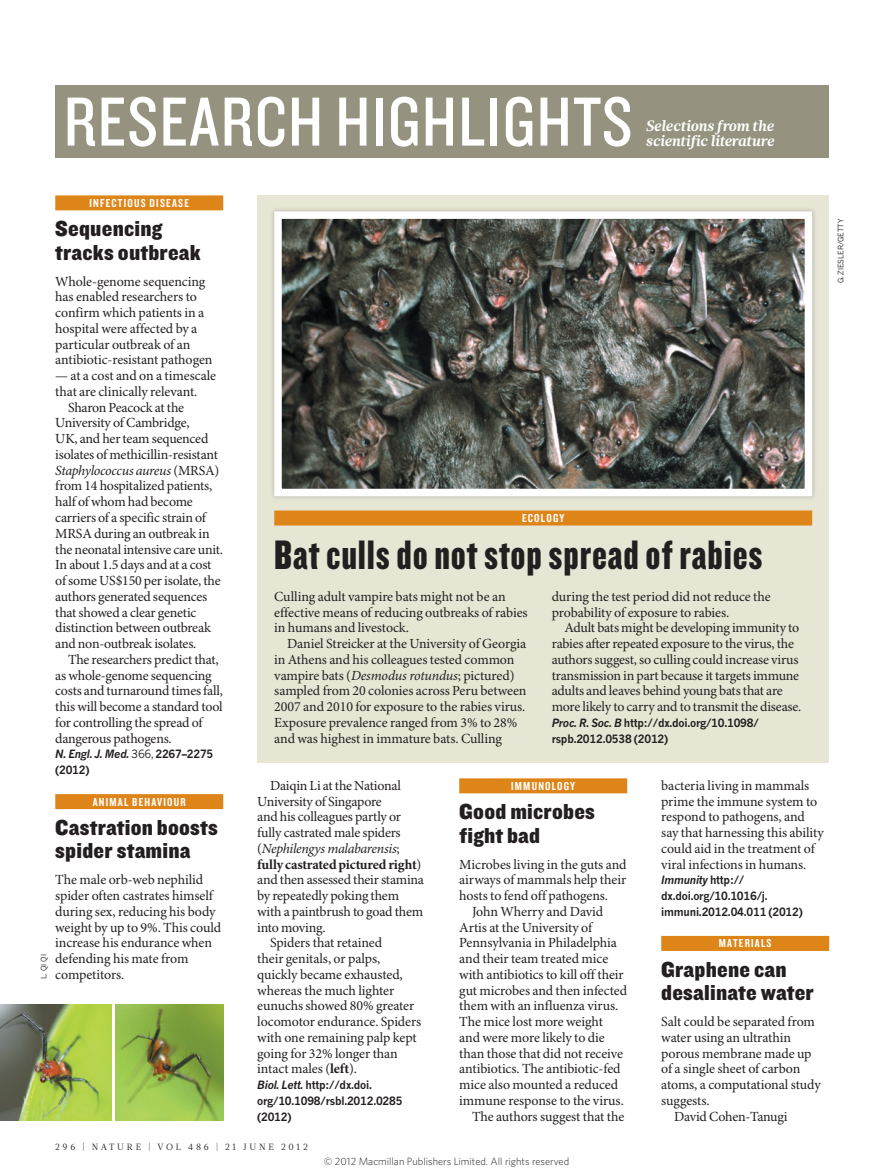
<style>
.page{position:relative;width:893px;height:1174px;background:#fff}
.page>*{position:absolute;margin:0;border:0;box-sizing:border-box;transform-origin:0 0}
.SECTION_HEADING_BOXE{font:72px "Knockout 29 Junior Ltweight";letter-spacing:.02em;color:#fff}
.BRIEFS_BOX_HEAD{font:42.75px "Knockout 69 Full Liteweight";letter-spacing:.02em;color:#231f20}
.RES_HIGH_HEAD_15{font:22.5px/23.7px "Knockout 71 Full Middlewt";letter-spacing:.01em;color:#231f20}
.t1{font:italic 700 15px/15px "Glosa Math";letter-spacing:-.005em;color:#fff}
.BODY_TEXT_R_L_INDENT{font:13.95px/15.8px "Minion Pro";letter-spacing:-.015em;color:#231f20}
.BODY_TEXT_R_L_1ST_PA{font:13.95px/15.8px "Minion Pro";letter-spacing:-.005em;color:#231f20}
.BRIEFS_SUBJECT_STRAP{font:12px "Knockout 49 Liteweight";letter-spacing:.1em;color:#fff}
.BRIEFS_PAPER{font:700 11.25px/15.8px "News Gothic MTOT";letter-spacing:-.02em;color:#231f20;scale:.95 1}
.t2{font:300 10.5px "Whitney";color:#231f20}
.t3{font:9px "Glosa Math";letter-spacing:.3em;color:#231f20}
.PIC_CREDIT{font:7.5px "News Gothic MTOT";color:#231f20}
.s1{font-style:italic}
.s2{font-weight:400}
.s3{font-weight:700}
</style>
<div class="page">
<div style="left:257px;top:195px;width:572px;height:567px;background:#e7e5d4"></div>
<div style="left:269px;top:207px;width:547px;height:293px;background:#d9d8c8"></div>
<img style="left:283px;top:220px;width:520px;height:267px">
<div style="left:274px;top:211px;width:538px;height:285px;border:8px solid #fff"></div>
<div style="left:274px;top:510px;width:538px;height:15px;background:#dd8519"></div>
<img style="left:116px;top:1004px;width:107px;height:116px">
<img style="left:0;top:1004px;width:112px;height:116px">
<div style="left:55px;top:794px;width:168px;height:15px;background:#dd8519"></div>
<div style="left:459px;top:778px;width:168px;height:15px;background:#dd8519"></div>
<div style="left:661px;top:936px;width:168px;height:15px;background:#dd8519"></div>
<div style="left:55px;top:195px;width:168px;height:15px;background:#dd8519"></div>
<div style="left:55px;top:85px;width:774px;height:72px;background:#95937f"></div>
<p class="SECTION_HEADING_BOXE" style="left:64px;top:75px;width:570px">RESEARCH HIGHLIGHTS</p>
<p class="t1" style="left:646px;top:118px;width:130px">Selections from the scientific literature</p>
<p class="BRIEFS_SUBJECT_STRAP" style="left:90px;top:195px;width:101px">INFECTIOUS DISEASE</p>
<p class="RES_HIGH_HEAD_15" style="left:55px;top:216px;width:147px">Sequencing tracks outbreak</p>
<p class="BODY_TEXT_R_L_1ST_PA" style="left:55px;top:274px;width:159px">Whole-genome sequencing has enabled researchers to confirm which patients in a hospital were affected by a particular outbreak of an antibiotic-resistant pathogen</p>
<p class="BODY_TEXT_R_L_1ST_PA" style="left:55px;top:368px;width:162px">— at a cost and on a timescale that are clinically relevant.</p>
<p class="BODY_TEXT_R_L_INDENT" style="left:55px;top:400px;width:169px;text-indent:13px">Sharon Peacock at the<br>University of Cambridge,<br>UK, and her team sequenced isolates of methicillin-resistant<br><span class="s1">Staphylococcus aureus</span> (MRSA) from 14 hospitalized patients, half of whom had become carriers of a specific strain of<br>MRSA during an outbreak in the neonatal intensive care unit.<br>In about 1.5 days and at a cost of some US$150 per isolate, the authors generated sequences that showed a clear genetic distinction between outbreak and non-outbreak isolates.</p>
<p class="BODY_TEXT_R_L_INDENT" style="left:55px;top:652px;width:169px;text-indent:13px">The researchers predict that, as whole-genome sequencing costs and turnaround times fall, this will become a standard tool for controlling the spread of dangerous pathogens.</p>
<p class="BRIEFS_PAPER" style="left:55px;top:746px;width:168px"><span class="s1">N. Engl. J. Med.</span> <span class="s2">366,</span> 2267–2275 (2012)</p>
<p class="BRIEFS_SUBJECT_STRAP" style="left:93px;top:794px;width:94px">ANIMAL BEHAVIOUR</p>
<p class="RES_HIGH_HEAD_15" style="left:55px;top:814px;width:164px">Castration boosts spider stamina</p>
<p class="BODY_TEXT_R_L_1ST_PA" style="left:55px;top:872px;width:167px">The male orb-web nephilid spider often castrates himself during sex, reducing his body weight by up to 9%. This could increase his endurance when defending his mate from competitors.</p>
<p class="PIC_CREDIT" style="left:39px;top:979px;width:26px;rotate:-90deg">L. QI QI</p>
<p class="BRIEFS_SUBJECT_STRAP" style="left:522px;top:510px;width:44px">ECOLOGY</p>
<p class="BRIEFS_BOX_HEAD" style="left:274px;top:528px;width:490px">Bat culls do not stop spread of rabies</p>
<p class="BODY_TEXT_R_L_1ST_PA" style="left:274px;top:589px;width:255px">Culling adult vampire bats might not be an effective means of reducing outbreaks of rabies in humans and livestock.</p>
<p class="BODY_TEXT_R_L_INDENT" style="left:274px;top:636px;width:254px;text-indent:13px">Daniel Streicker at the University of Georgia in Athens and his colleagues tested common vampire bats (<span class="s1">Desmodus rotundus</span>; pictured) sampled from 20 colonies across Peru between 2007 and 2010 for exposure to the rabies virus.<br>Exposure prevalence ranged from 3% to 28% and was highest in immature bats. Culling</p>
<p class="BODY_TEXT_R_L_INDENT" style="left:552px;top:589px;width:220px">during the test period did not reduce the probability of exposure to rabies.</p>
<p class="BODY_TEXT_R_L_INDENT" style="left:552px;top:620px;width:251px;text-indent:13px">Adult bats might be developing immunity to rabies after repeated exposure to the virus, the authors suggest, so culling could increase virus transmission in part because it targets immune adults and leaves behind young bats that are more likely to carry and to transmit the disease.</p>
<p class="BRIEFS_PAPER" style="left:552px;top:714px;width:220px"><span class="s1">Proc. R. Soc. B</span> http://dx.doi.org/10.1098/ rspb.2012.0538 (2012)</p>
<p class="BODY_TEXT_R_L_INDENT" style="left:257px;top:778px;width:168px;text-indent:13px">Daiqin Li at the National<br>University of Singapore<br>and his colleagues partly or fully castrated male spiders (<span class="s1">Nephilengys malabarensis</span>; <span class="s3">fully castrated pictured right</span>) and then assessed their stamina by repeatedly poking them with a paintbrush to goad them into moving.</p>
<p class="BODY_TEXT_R_L_INDENT" style="left:257px;top:935px;width:165px;text-indent:13px">Spiders that retained<br>their genitals, or palps, quickly became exhausted, whereas the much lighter eunuchs showed 80% greater locomotor endurance. Spiders with one remaining palp kept going for 32% longer than intact males (<span class="s3">left</span>).</p>
<p class="BRIEFS_PAPER" style="left:257px;top:1077px;width:154px"><span class="s1">Biol. Lett.</span> http://dx.doi. org/10.1098/rsbl.2012.0285 (2012)</p>
<p class="BRIEFS_SUBJECT_STRAP" style="left:511px;top:778px;width:66px">IMMUNOLOGY</p>
<p class="RES_HIGH_HEAD_15" style="left:459px;top:798px;width:137px">Good microbes fight bad</p>
<p class="BODY_TEXT_R_L_1ST_PA" style="left:459px;top:857px;width:169px;text-align:justify">Microbes living in the guts and airways of mammals help their hosts to fend off pathogens.</p>
<p class="BODY_TEXT_R_L_INDENT" style="left:459px;top:904px;width:169px;text-indent:13px">John Wherry and David<br>Artis at the University of<br>Pennsylvania in Philadelphia and their team treated mice with antibiotics to kill off their gut microbes and then infected them with an influenza virus.<br>The mice lost more weight and were more likely to die than those that did not receive antibiotics. The antibiotic-fed mice also mounted a reduced immune response to the virus.</p>
<p class="BODY_TEXT_R_L_INDENT" style="left:472px;top:1109px;width:154px">The authors suggest that the</p>
<p class="BODY_TEXT_R_L_INDENT" style="left:661px;top:778px;width:164px">bacteria living in mammals prime the immune system to respond to pathogens, and say that harnessing this ability could aid in the treatment of viral infections in humans.</p>
<p class="BRIEFS_PAPER" style="left:661px;top:872px;width:151px"><span class="s1">Immunity</span> http:// dx.doi.org/10.1016/j. immuni.2012.04.011 (2012)</p>
<p class="BRIEFS_SUBJECT_STRAP" style="left:719px;top:935px;width:54px">MATERIALS</p>
<p class="RES_HIGH_HEAD_15" style="left:661px;top:956px;width:154px">Graphene can desalinate water</p>
<p class="BODY_TEXT_R_L_1ST_PA" style="left:661px;top:1014px;width:161px">Salt could be separated from water using an ultrathin porous membrane made up of a single sheet of carbon atoms, a computational study suggests.</p>
<p class="BODY_TEXT_R_L_INDENT" style="left:674px;top:1109px;width:115px">David Cohen-Tanugi</p>
<p class="t3" style="left:55px;top:1141px;width:254px">296 | NATURE | VOL 486 | 21 JUNE 2012</p>
<p class="t2" style="left:324px;top:1154px;width:247px">© 2012 Macmillan Publishers Limited. All rights reserved</p>
<p class="PIC_CREDIT" style="left:836px;top:283px;width:66px;rotate:-90deg">G. ZIESLER/GETTY</p>
</div>
